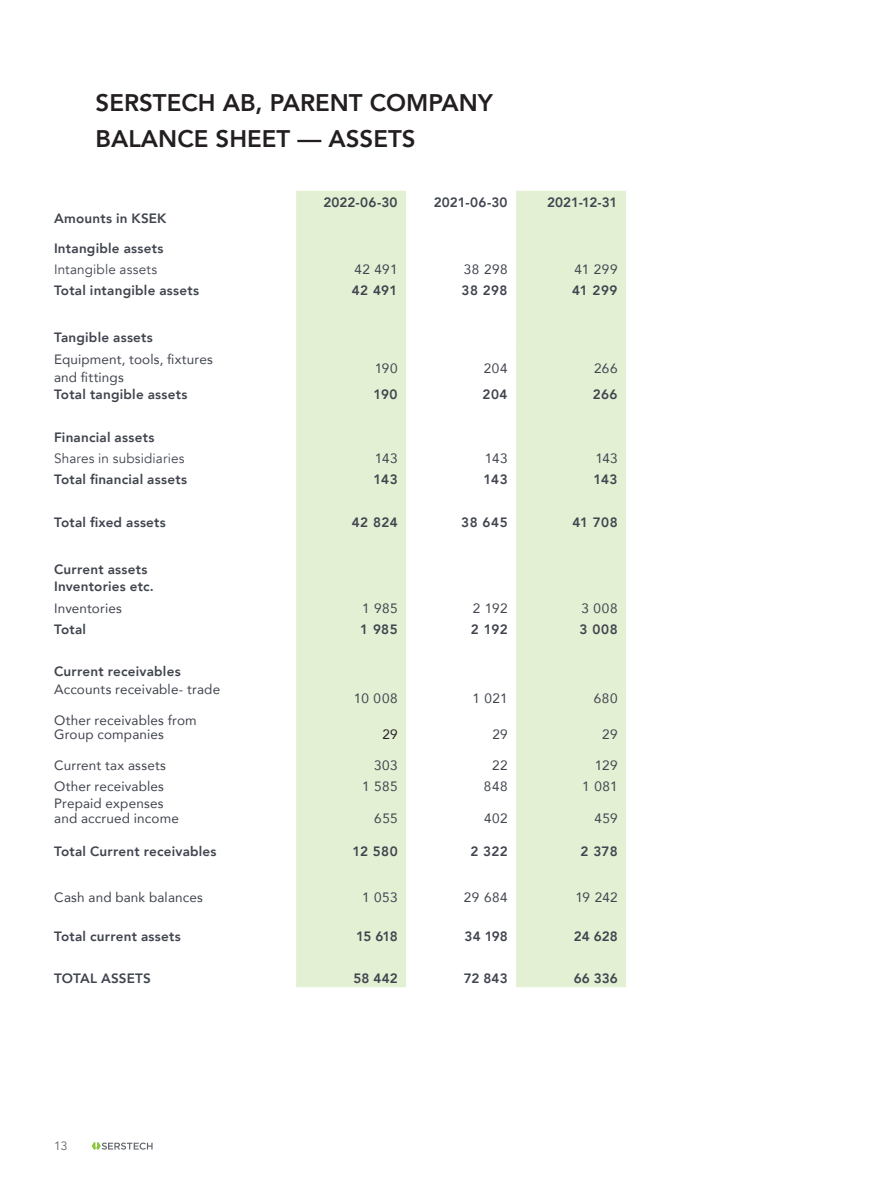
<style>
.page{position:relative;width:893px;height:1191px;background:#fff}
.page>*{position:absolute;margin:0;border:0;box-sizing:border-box;transform-origin:0 0}
.t1{font:800 24px/36px "Avenir";color:#231f20}
.t2{font:800 13.5px/29.4px "Avenir";letter-spacing:.015em;color:#40444e}
.t3{font:13.5px/18px "Avenir";letter-spacing:.015em;color:#40444e}
.t4{font:13.5px "Avenir";letter-spacing:.01em;color:#40444e}
.t5{font:13.5px "Avenir";color:#231f20}
.t6{font:12px "Avenir";color:#5e6169}
</style>
<div class="page">
<svg style="left:92px;top:1142px;width:61px;height:7px"></svg>
<div style="left:296px;top:191px;width:110px;height:796px;background:#e4f0d4"></div>
<div style="left:516px;top:191px;width:110px;height:796px;background:#e4f0d4"></div>
<h1 class="t1" style="left:96px;top:85px;width:399px">SERSTECH AB, PARENT COMPANY<br>BALANCE SHEET — ASSETS</h1>
<p class="t2" style="left:323px;top:188px;width:76px">2022-06-30</p>
<p class="t2" style="left:434px;top:188px;width:75px">2021-06-30</p>
<p class="t2" style="left:547px;top:188px;width:72px">2021-12-31</p>
<p class="t2" style="left:54px;top:204px;width:114px">Amounts in KSEK<br>Intangible assets</p>
<p class="t4" style="left:54px;top:261px;width:105px">Intangible assets</p>
<p class="t3" style="left:355px;top:260px;width:44px">42 491</p>
<p class="t3" style="left:464px;top:260px;width:45px">38 298</p>
<p class="t3" style="left:574px;top:260px;width:45px">41 299</p>
<p class="t2" style="left:54px;top:276px;width:147px">Total intangible assets</p>
<p class="t2" style="left:352px;top:276px;width:47px">42 491</p>
<p class="t2" style="left:462px;top:276px;width:47px">38 298</p>
<p class="t2" style="left:572px;top:276px;width:47px">41 299</p>
<p class="t2" style="left:54px;top:323px;width:100px">Tangible assets</p>
<p class="t3" style="left:54px;top:350px;width:160px">Equipment, tools, fixtures and fittings</p>
<p class="t3" style="left:375px;top:359px;width:24px">190</p>
<p class="t3" style="left:484px;top:359px;width:25px">204</p>
<p class="t3" style="left:594px;top:359px;width:25px">266</p>
<p class="t2" style="left:54px;top:380px;width:135px">Total tangible assets</p>
<p class="t2" style="left:373px;top:380px;width:26px">190</p>
<p class="t2" style="left:482px;top:380px;width:27px">204</p>
<p class="t2" style="left:593px;top:380px;width:26px">266</p>
<p class="t2" style="left:54px;top:422px;width:102px">Financial assets</p>
<p class="t4" style="left:54px;top:450px;width:132px">Shares in subsidiaries</p>
<p class="t3" style="left:375px;top:449px;width:24px">143</p>
<p class="t3" style="left:485px;top:449px;width:24px">143</p>
<p class="t3" style="left:596px;top:449px;width:24px">143</p>
<p class="t2" style="left:54px;top:465px;width:134px">Total financial assets</p>
<p class="t2" style="left:373px;top:465px;width:26px">143</p>
<p class="t2" style="left:483px;top:465px;width:26px">143</p>
<p class="t2" style="left:593px;top:465px;width:26px">143</p>
<p class="t2" style="left:54px;top:507px;width:113px">Total fixed assets</p>
<p class="t2" style="left:352px;top:507px;width:47px">42 824</p>
<p class="t2" style="left:461px;top:507px;width:48px">38 645</p>
<p class="t2" style="left:572px;top:507px;width:47px">41 708</p>
<p class="t2" style="left:54px;top:560px;width:101px;line-height:17.4px">Current assets<br>Inventories etc.</p>
<p class="t3" style="left:54px;top:598px;width:69px">Inventories</p>
<p class="t3" style="left:362px;top:598px;width:37px">1 985</p>
<p class="t3" style="left:473px;top:598px;width:36px">2 192</p>
<p class="t3" style="left:581px;top:598px;width:38px">3 008</p>
<p class="t2" style="left:54px;top:614px;width:33px">Total</p>
<p class="t2" style="left:360px;top:614px;width:39px">1 985</p>
<p class="t2" style="left:471px;top:614px;width:38px">2 192</p>
<p class="t2" style="left:579px;top:614px;width:40px">3 008</p>
<p class="t2" style="left:54px;top:657px;width:128px">Current receivables</p>
<p class="t3" style="left:54px;top:679px;width:168px">Accounts receivable- trade</p>
<p class="t3" style="left:354px;top:688px;width:45px">10 008</p>
<p class="t3" style="left:472px;top:688px;width:37px">1 021</p>
<p class="t3" style="left:594px;top:688px;width:25px">680</p>
<p class="t3" style="left:54px;top:713px;width:144px;line-height:13.5px">Other receivables from<br>Group companies</p>
<p class="t5" style="left:383px;top:723px;width:17px">29</p>
<p class="t3" style="left:493px;top:724px;width:17px">29</p>
<p class="t3" style="left:602px;top:724px;width:17px">29</p>
<p class="t3" style="left:54px;top:755px;width:113px">Current tax assets</p>
<p class="t3" style="left:374px;top:755px;width:25px">303</p>
<p class="t3" style="left:492px;top:755px;width:17px">22</p>
<p class="t3" style="left:595px;top:755px;width:24px">129</p>
<p class="t3" style="left:54px;top:777px;width:111px">Other receivables</p>
<p class="t3" style="left:362px;top:777px;width:37px">1 585</p>
<p class="t3" style="left:484px;top:777px;width:25px">848</p>
<p class="t3" style="left:582px;top:777px;width:37px">1 081</p>
<p class="t3" style="left:54px;top:795px;width:126px;line-height:15px">Prepaid expenses and accrued income</p>
<p class="t3" style="left:374px;top:809px;width:25px">655</p>
<p class="t3" style="left:484px;top:809px;width:25px">402</p>
<p class="t3" style="left:595px;top:809px;width:25px">459</p>
<p class="t2" style="left:54px;top:836px;width:164px">Total Current receivables</p>
<p class="t2" style="left:352px;top:836px;width:47px">12 580</p>
<p class="t2" style="left:470px;top:836px;width:39px">2 322</p>
<p class="t2" style="left:581px;top:836px;width:39px">2 378</p>
<p class="t3" style="left:54px;top:888px;width:150px">Cash and bank balances</p>
<p class="t3" style="left:362px;top:888px;width:37px">1 053</p>
<p class="t3" style="left:464px;top:888px;width:45px">29 684</p>
<p class="t3" style="left:575px;top:888px;width:44px">19 242</p>
<p class="t2" style="left:54px;top:921px;width:128px">Total current assets</p>
<p class="t2" style="left:356px;top:921px;width:43px">15 618</p>
<p class="t2" style="left:465px;top:921px;width:45px">34 198</p>
<p class="t2" style="left:574px;top:921px;width:45px">24 628</p>
<p class="t2" style="left:54px;top:964px;width:98px">TOTAL ASSETS</p>
<p class="t2" style="left:354px;top:964px;width:46px">58 442</p>
<p class="t2" style="left:464px;top:964px;width:45px">72 843</p>
<p class="t2" style="left:574px;top:964px;width:46px">66 336</p>
<p class="t6" style="left:54px;top:1139px;width:15px">13</p>
</div>
